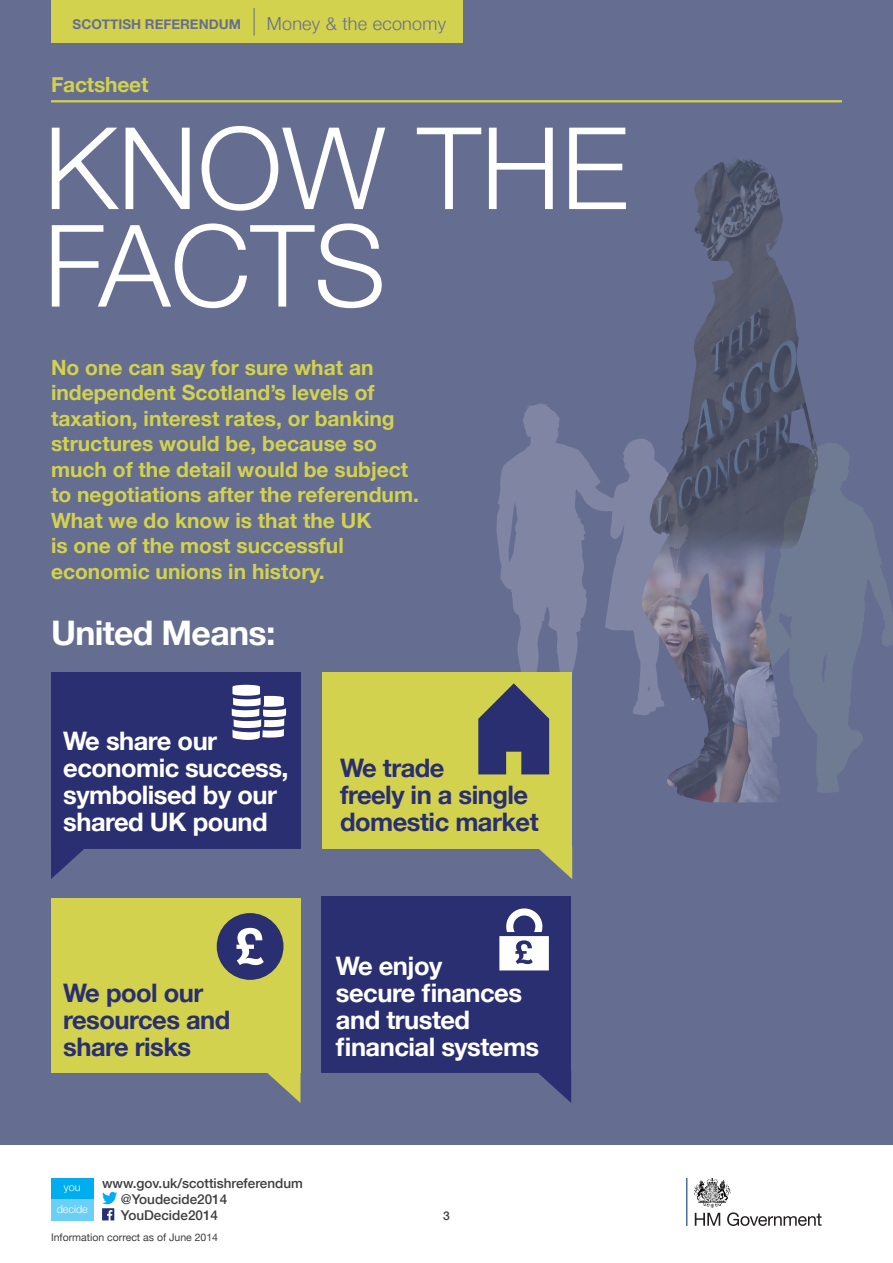
<style>
.page{position:relative;width:893px;height:1263px;background:#fff}
.page>*{position:absolute;margin:0;border:0;box-sizing:border-box;transform-origin:0 0}
.t1{font:300 114px/97.5px "Helvetica Neue";color:#fff}
.t2{font:700 33.9px "Helvetica Neue";letter-spacing:-.02em;color:#fff}
.t3{font:700 25.5px/27px "Helvetica Neue";letter-spacing:-.02em;color:#fff}
.t4{font:700 25.5px/27px "Helvetica Neue";letter-spacing:-.02em;color:#292f70}
.t5{font:700 21px/25.5px "Helvetica Neue";color:#d3d24e}
.t6{font:300 18px "Helvetica Neue";letter-spacing:.015em;color:#656e90}
.t7{font:500 13.5px/16.2px "Helvetica Neue";color:#3e3e3f}
.t8{font:700 13.5px "Helvetica Neue";color:#656e90}
.t9{font:500 12px "Helvetica Neue";color:#3e3e3f}
.t10{font:300 10.8px/21.9px "Helvetica Neue";color:#fff;text-align:center}
.t11{font:10.5px "Helvetica Neue";color:#3e3e3f}
</style>
<div class="page">
<img style="left:686px;top:1178px;width:45px;height:48px">
<svg style="left:102px;top:1192px;width:15px;height:28px"></svg>
<div style="left:51px;top:1178px;width:43px;height:42px;background:#00aeef"></div>
<div style="left:51px;top:1199px;width:43px;height:21px;background:#6bcff6"></div>
<svg style="left:695px;top:1213px;width:25px;height:13px"></svg>
<svg style="left:727px;top:1212px;width:94px;height:14px"></svg>
<div style="left:0;top:0;width:893px;height:1144px;background:#656e90"></div>
<div style="left:51px;top:0;width:411px;height:43px;background:#d3d24e"></div>
<svg style="left:254px;top:8px;width:1px;height:28px"></svg>
<svg style="left:496px;top:403px;width:192px;height:312px"></svg>
<svg style="left:754px;top:443px;width:139px;height:350px;fill:#6f7b93"></svg>
<svg style="left:539px;top:849px;width:33px;height:30px"></svg>
<div style="left:323px;top:672px;width:249px;height:177px;background:#d3d24e"></div>
<svg style="left:478px;top:683px;width:71px;height:91px"></svg>
<svg style="left:538px;top:1073px;width:33px;height:30px"></svg>
<div style="left:322px;top:896px;width:249px;height:177px;background:#292f70"></div>
<svg style="left:499px;top:908px;width:50px;height:62px"></svg>
<svg style="left:51px;top:849px;width:33px;height:30px"></svg>
<div style="left:51px;top:672px;width:249px;height:177px;background:#292f70"></div>
<svg style="left:232px;top:685px;width:54px;height:55px"></svg>
<svg style="left:267px;top:1073px;width:33px;height:30px"></svg>
<div style="left:51px;top:898px;width:249px;height:175px;background:#d3d24e"></div>
<div style="left:217px;top:913px;width:66px;height:67px;background:#292f70;border-radius:50%"></div>
<svg style="left:236px;top:928px;width:28px;height:37px"></svg>
<img style="left:694px;top:158px;width:124px;height:377px">
<img style="left:694px;top:535px;width:124px;height:44px">
<hr style="left:51px;top:100px;width:791px;height:2px;background:#d3d24e">
<p class="t8" style="left:73px;top:12px;width:170px">SCOTTISH REFERENDUM</p>
<p class="t6" style="left:267px;top:9px;width:181px">Money &amp; the economy</p>
<p class="t5" style="left:51px;top:70px;width:99px">Factsheet</p>
<p class="t1" style="left:44px;top:113px;width:586px">KNOW THE<br>FACTS</p>
<p class="t5" style="left:51px;top:353px;width:369px">No one can say for sure what an independent Scotland’s levels of taxation, interest rates, or banking structures would be, because so much of the detail would be subject to negotiations after the referendum.<br>What we do know is that the UK<br>is one of the most successful economic unions in history.</p>
<p class="t2" style="left:51px;top:603px;width:226px">United Means:</p>
<p class="t3" style="left:63px;top:726px;width:227px">We share our economic success, symbolised by our shared UK pound</p>
<p class="t4" style="left:340px;top:753px;width:200px">We trade<br>freely in a single domestic market</p>
<p class="t4" style="left:63px;top:978px;width:169px">We pool our resources and share risks</p>
<p class="t3" style="left:336px;top:951px;width:205px">We enjoy<br>secure finances and trusted financial systems</p>
<p class="t7" style="left:121px;top:1174px;width:183px;text-indent:-19px">www.gov.uk/scottishreferendum @Youdecide2014<br>YouDecide2014</p>
<p class="t11" style="left:51px;top:1228px;width:169px">Information correct as of June 2014</p>
<p class="t10" style="left:57px;top:1175px;width:33px">you decide</p>
<p class="t9" style="left:443px;top:1206px;width:8px">3</p>
</div>
